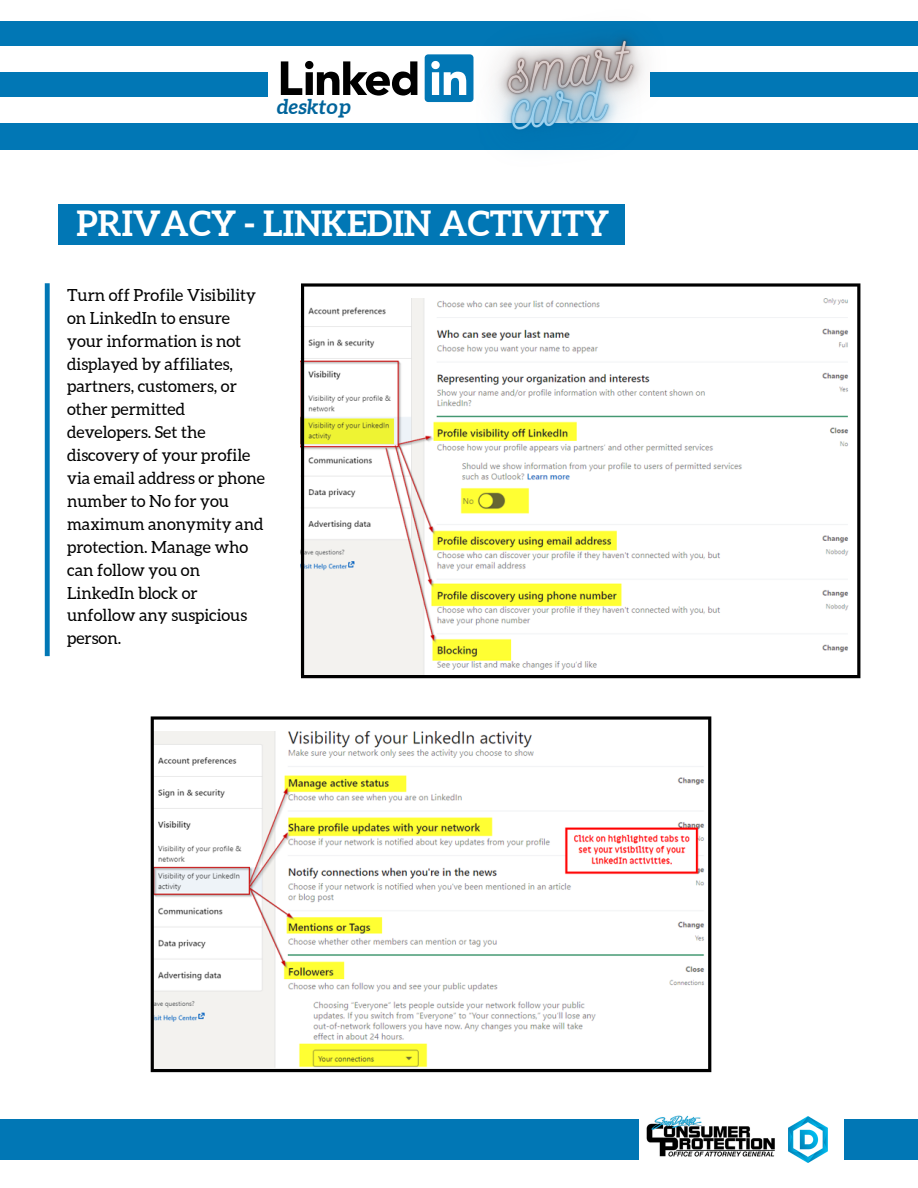
<style>
.page{position:relative;width:918px;height:1188px;background:#fff}
.page>*{position:absolute;margin:0;border:0;box-sizing:border-box;transform-origin:0 0}
.t1{font:700 34.65px "Aleo";color:#fff}
.t2{font:italic 700 20.55px "Aleo";color:#01649b}
.t3{font:16.65px/23px "Aleo";color:#000}
</style>
<div class="page">
<div style="left:0;top:1120px;width:918px;height:40px;background:#0177b5"></div>
<img style="left:640px;top:1115px;width:145px;height:45px">
<div style="left:785px;top:1114px;width:58px;height:58px;background:#fff"></div>
<img style="left:788px;top:1117px;width:40px;height:46px">
<svg style="left:45px;top:283px;width:5px;height:373px;background:#107fb9"></svg>
<svg style="left:301px;top:283px;width:559px;height:395px"></svg>
<svg style="left:151px;top:716px;width:560px;height:356px"></svg>
<div style="left:58px;top:205px;width:566px;height:40px;background:#0177b5"></div>
<div style="left:0;top:123px;width:918px;height:27px;background:#0177b5"></div>
<div style="left:0;top:22px;width:918px;height:24px;background:#0177b5"></div>
<img style="left:426px;top:21px;width:266px;height:202px">
<div style="left:650px;top:72px;width:268px;height:24px;background:#0177b5"></div>
<div style="left:0;top:72px;width:268px;height:24px;background:#0177b5"></div>
<svg style="left:281px;top:61px;width:136px;height:35px"></svg>
<div style="left:425px;top:54px;width:48px;height:48px;background:#0177b5;border-radius:4px"></div>
<svg style="left:431px;top:61px;width:35px;height:34px"></svg>
<p class="t2" style="left:277px;top:94px;width:76px">desktop</p>
<p class="t1" style="left:77px;top:204px;width:534px">PRIVACY - LINKEDIN ACTIVITY</p>
<p class="t3" style="left:67px;top:283px;width:199px">Turn off Profile Visibility on LinkedIn to ensure your information is not displayed by affiliates, partners, customers, or other permitted developers. Set the discovery of your profile via email address or phone number to No for you maximum anonymity and protection. Manage who can follow you on<br>LinkedIn block or unfollow any suspicious person.</p>
</div>
